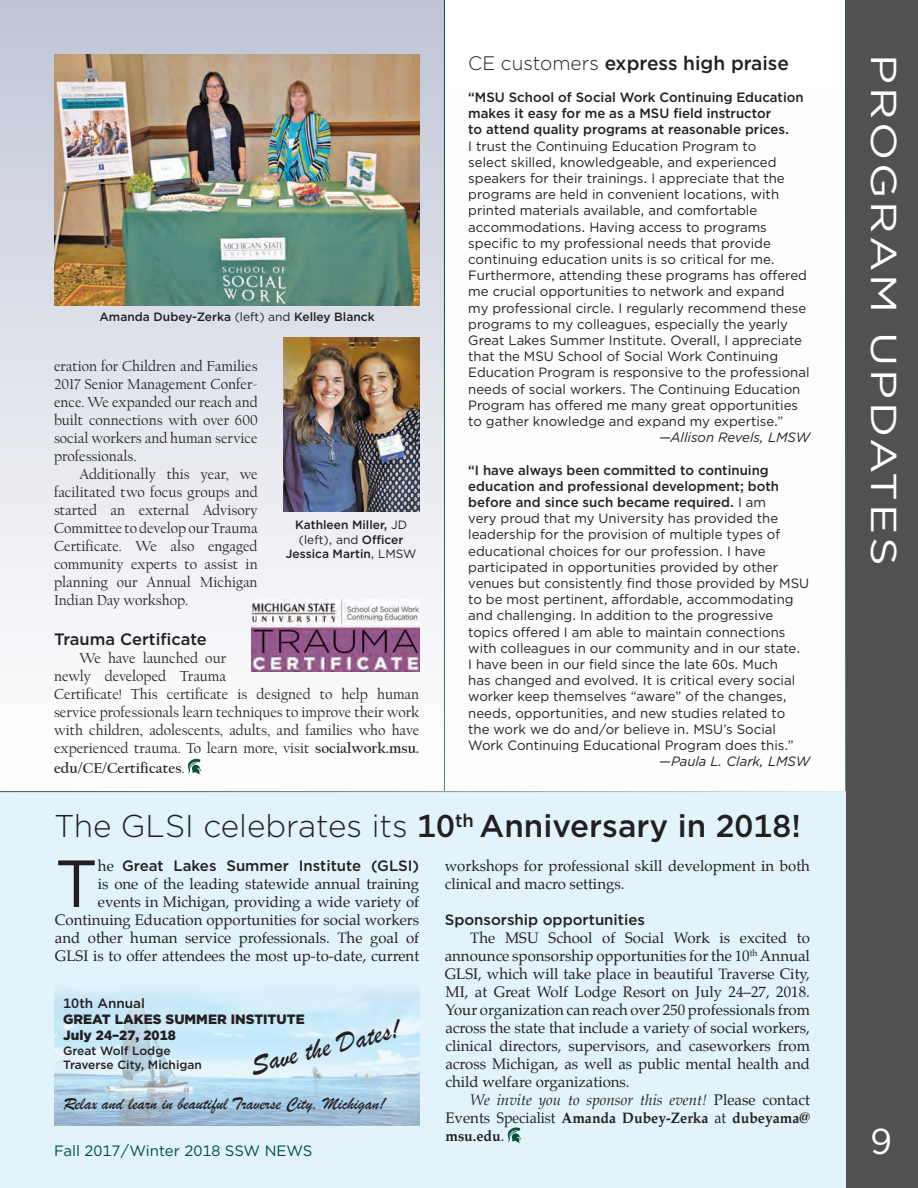
<style>
.page{position:relative;width:918px;height:1188px;background:#fff}
.page>*{position:absolute;margin:0;border:0;box-sizing:border-box;transform-origin:0 0}
.t1{font:66.45px "Gotham";color:#231f20}
.t2{font:36px "Gotham";letter-spacing:.06em;color:#fff;scale:1.25 1}
.t3{font:36px "Gotham";letter-spacing:.06em;color:#fff}
.t4{font:300 31.5px "Gotham";color:#231f20}
.t5{font:28.5px "Brush Script";color:#231f20}
.t6{font:500 19.5px "Gotham";color:#231f20}
.t7{font:18px "Brush Script";color:#231f20}
.t8{font:500 16.5px "Gotham";color:#231f20}
.t9{font:15px/18px "Palatino";color:#231f20;text-align:right}
.t10{font:15px/18px "Californian FB";color:#231f20;text-align:justify}
.t11{font:700 15px/18.3px "Palatino";color:#231f20;text-align:justify;scale:.94 1}
.t12{font:500 15px "Gotham";color:#231f20}
.t13{font:15px "Gotham";color:#004e38}
.t14{font:700 15px "Californian FB";color:#231f20}
.t15{font:13.5px/16.2px "Gotham";color:#231f20}
.t16{font:500 13.5px/16.2px "Gotham";color:#231f20}
.t17{font:900 13.5px/16.2px "Gotham";color:#231f20}
.t18{font:italic 13.5px "Gotham";color:#231f20}
.t19{font:500 12px/14.4px "Gotham";color:#231f20;text-align:center}
.s1{font-weight:400}
.s2{font-weight:700}
.s3{font-weight:300}
.s4{font-weight:500}
.s5{font-family:"Palatino";font-weight:400}
.s6{font-weight:400;font-style:italic}
</style>
<div class="page">
<div style="left:0;top:0;width:864px;height:807px;background:linear-gradient(to bottom,#c1c6d5,#fff)"></div>
<svg style="left:188px;top:759px;width:13px;height:15px"></svg>
<svg style="left:444px;top:0;width:402px;height:791px"></svg>
<div style="left:0;top:791px;width:852px;height:397px;background:#e1f4fc"></div>
<div style="left:846px;top:0;width:72px;height:1188px;background:#525053"></div>
<img style="left:55px;top:54px;width:364px;height:252px">
<img style="left:283px;top:338px;width:136px;height:174px">
<img style="left:252px;top:600px;width:167px;height:72px">
<img style="left:54px;top:989px;width:365px;height:136px">
<hr style="left:0;top:791px;width:852px;height:1px;background:#525053">
<svg style="left:508px;top:1127px;width:13px;height:16px"></svg>
<p class="t19" style="left:99px;top:310px;width:277px">Amanda Dubey-Zerka <span class="s1">(left) and</span> Kelley Blanck</p>
<p class="t10" style="left:54px;top:358px;width:205px">eration for Children and Families 2017 Senior Management Confer&shy;ence. We expanded our reach and built connections with over 600 social workers and human service professionals.</p>
<p class="t10" style="left:54px;top:466px;width:205px;text-indent:26px">Additionally this year, we facilitated two focus groups and started an external Advisory Committee to develop our Trauma Certificate. We also engaged community experts to assist in planning our Annual Michigan Indian Day workshop.</p>
<p class="t8" style="left:54px;top:628px;width:154px">Trauma Certificate</p>
<p class="t10" style="left:54px;top:650px;width:367px;text-align:left;text-indent:26px">We have launched our<br>newly developed Trauma<br>Certificate! This certificate is designed to help human service professionals learn techniques to improve their work with children, adolescents, adults, and families who have experienced trauma. To learn more, visit <span class="s2">socialwork.msu.</span></p>
<p class="t14" style="left:54px;top:759px;width:132px">edu/CE/Certificates<span class="s1">.</span></p>
<p class="t19" style="left:286px;top:518px;width:132px">Kathleen Miller, <span class="s1">JD (left), and</span> Officer<br>Jessica Martin<span class="s1">, LMSW</span></p>
<h3 class="t6" style="left:468px;top:50px;width:322px"><span class="s3">CE customers</span> express high praise</h3>
<p class="t16" style="left:468px;top:89px;width:337px">“MSU School of Social Work Continuing Education makes it easy for me as a MSU field instructor<br>to attend quality programs at reasonable prices.</p>
<p class="t15" style="left:468px;top:137px;width:343px">I trust the Continuing Education Program to<br>select skilled, knowledgeable, and experienced speakers for their trainings. I appreciate that the programs are held in convenient locations, with printed materials available, and comfortable accommodations. Having access to programs specific to my professional needs that provide continuing education units is so critical for me.<br>Furthermore, attending these programs has offered me crucial opportunities to network and expand<br>my professional circle. I regularly recommend these programs to my colleagues, especially the yearly Great Lakes Summer Institute. Overall, I appreciate that the MSU School of Social Work Continuing Education Program is responsive to the professional needs of social workers. The Continuing Education Program has offered me many great opportunities to gather knowledge and expand my expertise.”</p>
<p class="t18" style="left:659px;top:429px;width:152px">—Allison Revels, LMSW</p>
<p class="t15" style="left:468px;top:461px;width:342px"><span class="s4">“I have always been committed to continuing education and professional development; both before and since such became required.</span> I am<br>very proud that my University has provided the leadership for the provision of multiple types of educational choices for our profession. I have participated in opportunities provided by other venues but consistently find those provided by MSU to be most pertinent, affordable, accommodating and challenging. In addition to the progressive topics offered I am able to maintain connections with colleagues in our community and in our state.<br>I have been in our field since the late 60s. Much<br>has changed and evolved. It is critical every social worker keep themselves “aware” of the changes, needs, opportunities, and new studies related to the work we do and/or believe in. MSU’s Social Work Continuing Educational Program does this.”</p>
<p class="t18" style="left:659px;top:753px;width:152px">—Paula L. Clark, LMSW</p>
<h3 class="t4" style="left:54px;top:806px;width:748px">The GLSI celebrates its <span class="s4">10</span><sup>th</sup> <span class="s4">Anniversary in 2018!</span></h3>
<h1 class="t1" style="left:55px;top:841px;width:45px">T</h1>
<p class="t12" style="left:98px;top:856px;width:323px"><span class="s5">he</span> Great Lakes Summer Institute (GLSI)</p>
<p class="t9" style="left:55px;top:875px;width:366px">is one of the leading statewide annual training events in Michigan, providing a wide variety of Continuing Education opportunities for social workers and other human service professionals. The goal of GLSI is to offer attendees the most up-to-date, current</p>
<p class="t16" style="left:63px;top:995px;width:83px">10th Annual</p>
<p class="t17" style="left:63px;top:1011px;width:243px">GREAT LAKES SUMMER INSTITUTE<br>July 24–27, 2018</p>
<p class="t19" style="left:63px;top:1043px;width:140px;text-align:left">Great Wolf Lodge<br>Traverse City, Michigan</p>
<h3 class="t7" style="left:63px;top:1092px;width:324px">Relax and learn in beautiful Traverse City, Michigan!</h3>
<h3 class="t5" style="left:247px;top:1048px;width:155px;rotate:-14deg">Save the Dates!</h3>
<p class="t13" style="left:54px;top:1142px;width:260px">Fall 2017/Winter 2018 SSW NEWS</p>
<p class="t9" style="left:445px;top:857px;width:367px;text-align:left">workshops for professional skill development in both clinical and macro settings.</p>
<p class="t12" style="left:445px;top:910px;width:202px">Sponsorship opportunities</p>
<p class="t9" style="left:445px;top:929px;width:367px;text-align:justify;text-indent:25px">The MSU School of Social Work is excited to announce sponsorship opportunities for the 10<sup>th</sup> Annual GLSI, which will take place in beautiful Traverse City, MI, at Great Wolf Lodge Resort on July 24–27, 2018.<br>Your organization can reach over 250 professionals from across the state that include a variety of social workers, clinical directors, supervisors, and caseworkers from across Michigan, as well as public mental health and child welfare organizations.</p>
<p class="t11" style="left:445px;top:1090px;width:389px;text-indent:25px"><span class="s6">We invite you to sponsor this event!</span> <span class="s1">Please contact Events Specialist</span> Amanda Dubey-Zerka <span class="s1">at</span> dubeyama@ msu.edu<span class="s1">.</span></p>
<h2 class="t2" style="left:907px;top:54px;width:411px;rotate:90deg">PROGRAM UPDATES</h2>
<h2 class="t3" style="left:871px;top:1118px;width:23px">9</h2>
</div>
